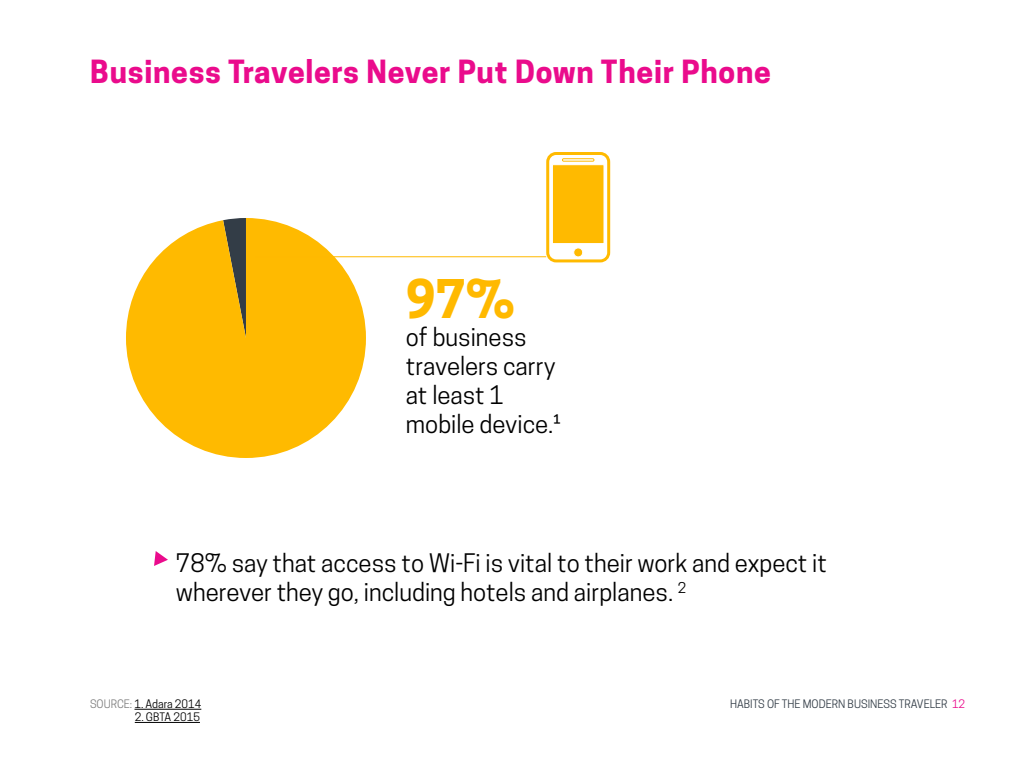
<style>
.page{position:relative;width:1024px;height:768px;background:#fff}
.page>*{position:absolute;margin:0;border:0;box-sizing:border-box;transform-origin:0 0}
.t1{font:700 50px "Cooper Hewitt";color:#ffb900}
.t2{font:700 30px "Cooper Hewitt";letter-spacing:.025em;color:#ea0b8c}
.t3{font:24px/28.8px "Cooper Hewitt";color:#000}
.t4{font:11px "Cooper Hewitt";color:#333d47}
.t5{font:11px "Cooper Hewitt";color:#000}
.s1{color:#808080}
.s2{color:#ea0b8c}
</style>
<div class="page">
<hr style="left:135px;top:709px;width:66px;height:1px;background:#000">
<hr style="left:135px;top:722px;width:65px;height:1px;background:#000">
<svg style="left:126px;top:218px;width:240px;height:240px;fill:#ffba00"></svg>
<hr style="left:256px;top:256px;width:290px;height:1px;background:#ffb900">
<div style="left:546px;top:152px;width:64px;height:110px;border:3px solid #ffba00;border-radius:8px"></div>
<svg style="left:573px;top:248px;width:10px;height:9px"></svg>
<div style="left:552px;top:164px;width:53px;height:80px;background:#ffba00;border:1px solid #fff"></div>
<div style="left:562px;top:158px;width:32px;height:4px;border:1px solid #ffba00"></div>
<svg style="left:154px;top:551px;width:14px;height:15px"></svg>
<p class="t2" style="left:90px;top:53px;width:682px">Business Travelers Never Put Down Their Phone</p>
<h1 class="t1" style="left:406px;top:269px;width:111px">97%</h1>
<p class="t3" style="left:406px;top:323px;width:156px">of business travelers carry at least 1 mobile device.¹</p>
<p class="t3" style="left:176px;top:549px;width:653px">78% say that access to Wi-Fi is vital to their work and expect it wherever they go, including hotels and airplanes. <sup>2</sup></p>
<p class="t5" style="left:90px;top:698px;width:113px"><span class="s1">SOURCE:</span> 1. Adara 2014</p>
<p class="t5" style="left:135px;top:711px;width:67px">2. GBTA 2015</p>
<p class="t4" style="left:730px;top:698px;width:237px">HABITS OF THE MODERN BUSINESS TRAVELER <span class="s2">12</span></p>
</div>
